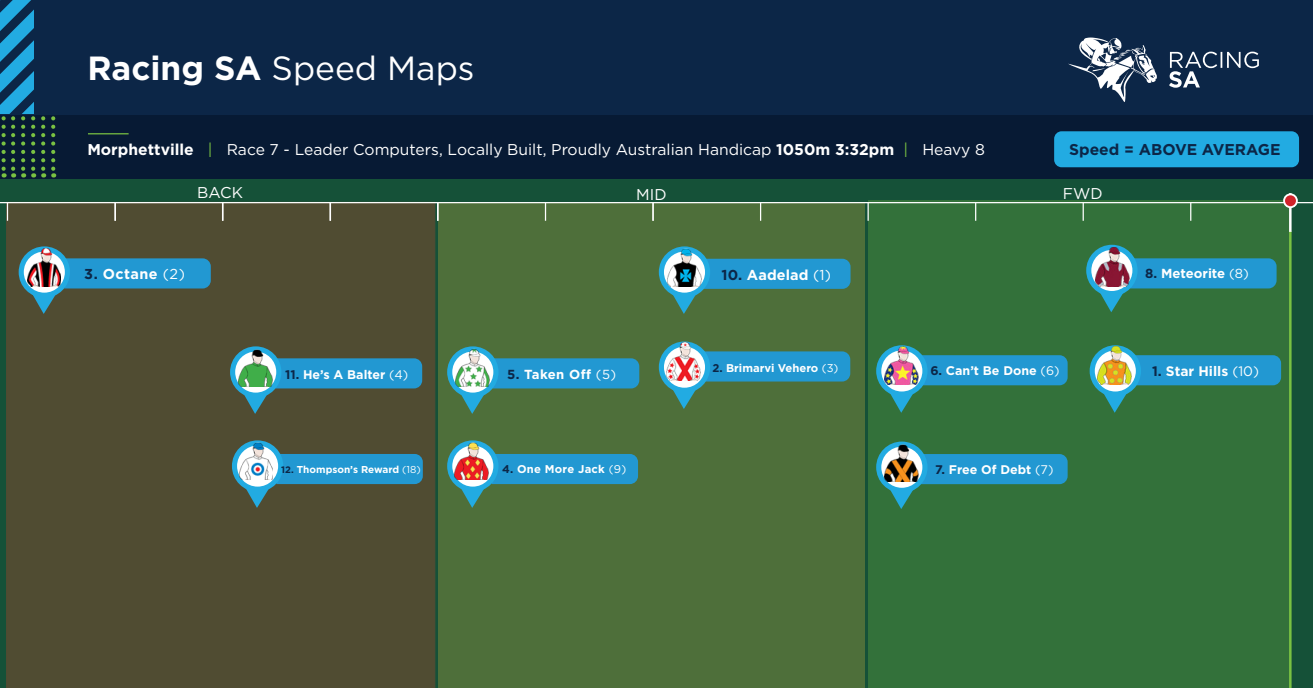
<style>
.page{position:relative;width:1313px;height:688px;background:#fff}
.page>*{position:absolute;margin:0;border:0;box-sizing:border-box;transform-origin:0 0}
.t1{font:33.5px "Gotham HTF";color:#fff}
.t2{font:15.62px "Gotham HTF";color:#fff}
.t3{font:700 15.62px "Gotham HTF";color:#0c2647}
.t4{font:700 14.38px "Gotham HTF";letter-spacing:.01em;color:#fff}
.t5{font:700 13.75px "Gotham HTF";color:#fff}
.t6{font:700 13.12px "Gotham HTF";color:#fff}
.t7{font:700 13.12px "Gotham HTF";letter-spacing:.03em;color:#fff}
.t8{font:700 12.5px "Gotham HTF";color:#fff}
.t9{font:700 11.25px "Gotham HTF";color:#fff}
.t10{font:700 11.25px "Gotham HTF";letter-spacing:.02em;color:#fff}
.t11{font:700 10px "Gotham HTF";color:#fff}
.s1{font-weight:700}
.s2{color:#79c142}
.s3{color:#0c2647}
.s4{font-family:"Gotham";font-weight:400}
.s5{font-size:9.38px;color:#0c2647}
</style>
<div class="page">
<div style="left:0;top:149px;width:1312px;height:539px;background:#155138"></div>
<div style="left:6px;top:203px;width:429px;height:485px;background:#504c32"></div>
<div style="left:438px;top:203px;width:426px;height:485px;background:#4e6f3a"></div>
<div style="left:868px;top:200px;width:422px;height:488px;background:#33713a"></div>
<div style="left:0;top:0;width:1312px;height:178px;background:#0c2647"></div>
<hr style="left:0;top:202px;width:1312px;height:1px;background:#fff">
<div style="left:0;top:115px;width:1312px;height:63px;background:#071a34"></div>
<svg style="left:545px;top:203px;width:1px;height:18px"></svg>
<hr style="left:88px;top:133px;width:41px;height:1px;background:#79c142">
<svg style="left:1169px;top:52px;width:89px;height:36px"></svg>
<svg style="left:1068px;top:37px;width:88px;height:65px"></svg>
<svg style="left:652px;top:203px;width:1px;height:18px"></svg>
<svg style="left:760px;top:203px;width:1px;height:18px"></svg>
<svg style="left:867px;top:203px;width:1px;height:18px"></svg>
<svg style="left:975px;top:203px;width:1px;height:18px"></svg>
<svg style="left:1082px;top:203px;width:1px;height:18px"></svg>
<svg style="left:1190px;top:203px;width:1px;height:18px"></svg>
<svg style="left:41px;top:116px;width:4px;height:61px"></svg>
<svg style="left:51px;top:116px;width:4px;height:61px"></svg>
<svg style="left:0;top:0;width:35px;height:177px"></svg>
<hr style="left:1289px;top:231px;width:2px;height:457px;background:#79c142">
<hr style="left:1289px;top:193px;width:2px;height:39px;background:#fff">
<div style="left:1284px;top:194px;width:12px;height:13px;background:#d1232a;border-radius:50%"></div>
<div style="left:1283px;top:193px;width:14px;height:15px;border:2px solid #fff;border-radius:50%"></div>
<svg style="left:447px;top:346px;width:192px;height:68px"></svg>
<img style="left:456px;top:348px;width:33px;height:38px">
<svg style="left:659px;top:246px;width:191px;height:68px"></svg>
<img style="left:668px;top:248px;width:33px;height:38px">
<svg style="left:447px;top:440px;width:191px;height:68px"></svg>
<img style="left:454px;top:441px;width:34px;height:38px">
<svg style="left:1086px;top:245px;width:190px;height:67px"></svg>
<img style="left:1095px;top:248px;width:34px;height:38px">
<svg style="left:876px;top:345px;width:191px;height:67px"></svg>
<img style="left:884px;top:346px;width:34px;height:38px">
<svg style="left:7px;top:203px;width:1px;height:18px"></svg>
<svg style="left:114px;top:203px;width:2px;height:18px"></svg>
<svg style="left:222px;top:203px;width:1px;height:18px"></svg>
<svg style="left:329px;top:203px;width:2px;height:18px"></svg>
<svg style="left:437px;top:203px;width:1px;height:18px"></svg>
<svg style="left:230px;top:346px;width:192px;height:68px;background:#3f717a"></svg>
<img style="left:239px;top:348px;width:33px;height:38px">
<svg style="left:19px;top:246px;width:192px;height:68px;background:#3f707a"></svg>
<img style="left:27px;top:248px;width:34px;height:38px">
<svg style="left:876px;top:441px;width:191px;height:68px"></svg>
<img style="left:885px;top:443px;width:33px;height:38px">
<svg style="left:659px;top:341px;width:191px;height:68px"></svg>
<img style="left:667px;top:343px;width:33px;height:38px">
<svg style="left:232px;top:440px;width:191px;height:68px;background:#40717b"></svg>
<img style="left:239px;top:441px;width:34px;height:38px">
<div style="left:1054px;top:131px;width:245px;height:36px;background:#22abe2;border-radius:8px"></div>
<svg style="left:1089px;top:345px;width:192px;height:67px"></svg>
<img style="left:1097px;top:346px;width:34px;height:38px">
<p class="t1" style="left:87px;top:49px;width:389px"><span class="s1">Racing SA</span> Speed Maps</p>
<p class="t2" style="left:87px;top:141px;width:899px"><span class="s1">Morphettville</span> <span class="s2">|</span> Race 7 - Leader Computers, Locally Built, Proudly Australian Handicap <span class="s1">1050m 3:32pm</span> <span class="s2">|</span> Heavy 8</p>
<p class="t2" style="left:197px;top:184px;width:47px">BACK</p>
<p class="t2" style="left:636px;top:185px;width:32px">MID</p>
<p class="t2" style="left:1062px;top:185px;width:41px">FWD</p>
<p class="t3" style="left:1069px;top:140px;width:213px">Speed = ABOVE AVERAGE</p>
<p class="t4" style="left:84px;top:265px;width:102px"><span class="s3">3.</span> Octane <span class="s4">(2)</span></p>
<p class="t8" style="left:285px;top:367px;width:125px"><span class="s3">11.</span> He’s A Balter <span class="s4">(4)</span></p>
<p class="t11" style="left:281px;top:463px;width:141px"><span class="s5">12.</span> Thompson’s Reward <span class="s4">(18)</span></p>
<p class="t7" style="left:507px;top:366px;width:110px"><span class="s3">5.</span> Taken Off <span class="s4">(5)</span></p>
<p class="t10" style="left:502px;top:462px;width:126px"><span class="s3">4.</span> One More Jack <span class="s4">(9)</span></p>
<p class="t4" style="left:721px;top:266px;width:111px"><span class="s3">10.</span> Aadelad <span class="s4">(1)</span></p>
<p class="t9" style="left:712px;top:361px;width:127px"><span class="s3">2.</span> Brimarvi Vehero <span class="s4">(3)</span></p>
<p class="t8" style="left:930px;top:363px;width:131px"><span class="s3">6.</span> Can’t Be Done <span class="s4">(6)</span></p>
<p class="t8" style="left:935px;top:462px;width:120px"><span class="s3">7.</span> Free Of Debt <span class="s4">(7)</span></p>
<p class="t6" style="left:1145px;top:266px;width:105px"><span class="s3">8.</span> Meteorite <span class="s4">(8)</span></p>
<p class="t5" style="left:1152px;top:362px;width:108px"><span class="s3">1.</span> Star Hills <span class="s4">(10)</span></p>
</div>
